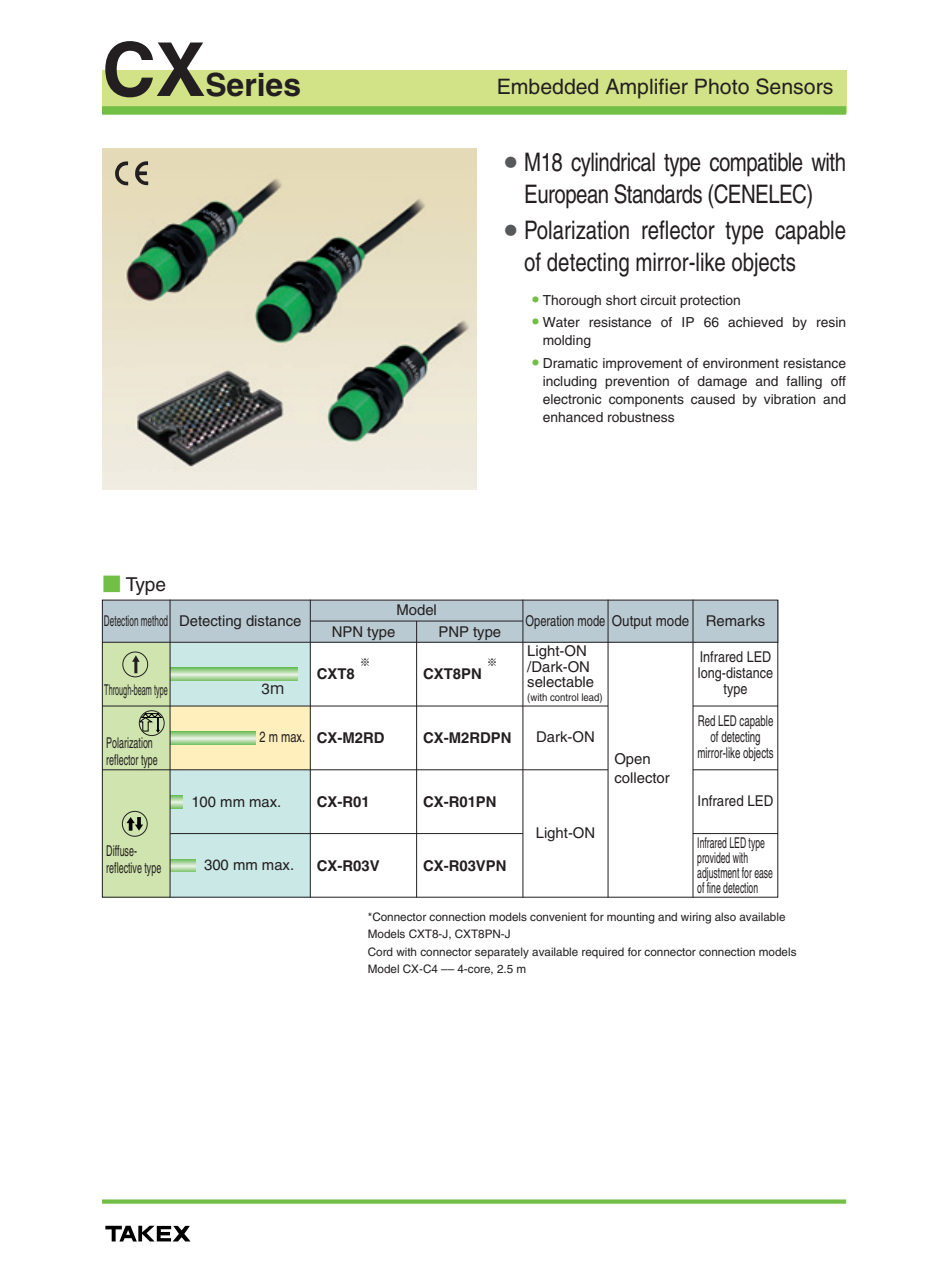
<style>
.page{position:relative;width:948px;height:1262px;background:#fff}
.page>*{position:absolute;margin:0;border:0;box-sizing:border-box;transform-origin:0 0}
.t1{font:700 74.4px "Helvetica";color:#231f20}
.t2{font:700 31.95px "Helvetica";color:#231f20}
.t3{font:25.5px/32px "Helvetica";color:#231f20;scale:.8 1}
.t4{font:25.5px/32px "Helvetica";letter-spacing:-.02em;color:#231f20;text-align:center;scale:.8 1}
.t5{font:21.3px "Helvetica";color:#231f20}
.t6{font:19.2px "Helvetica";color:#231f20}
.t7{font:14.85px/15.5px "Helvetica";color:#231f20}
.t8{font:14.85px/14.9px "Helvetica";color:#231f20;scale:.58 1}
.t9{font:700 14.85px "Helvetica";color:#231f20}
.t10{font:14.85px/17px "Helvetica";color:#231f20;scale:.6 1}
.t11{font:14.85px/15.9px "Helvetica";color:#231f20;text-align:center;scale:.65 1}
.t12{font:14.85px "Helvetica";color:#231f20;scale:.55 1}
.t13{font:14.85px "Helvetica";color:#231f20;scale:.75 1}
.t14{font:14.85px/15.9px "Helvetica";color:#231f20;text-align:center;scale:.85 1}
.t15{font:14.85px "Helvetica";color:#231f20;scale:.49 1}
.t16{font:14.85px "Helvetica";color:#231f20;scale:.9 1}
.t17{font:13.8px/18px "Helvetica";color:#231f20}
.t18{font:11.7px/17.5px "Helvetica";color:#231f20}
.t19{font:10.65px "Helvetica";color:#231f20;scale:.9 1}
.t20{font:10.65px "Shin Go";color:#231f20}
.s1{font-family:"Shin Go";font-weight:500;font-size:12.75px;color:#57585a}
.s2{font-family:"Shin Go";font-weight:500;color:#71bf44}
.s3{font-family:"Shin Go"}
</style>
<div class="page">
<div style="left:102px;top:600px;width:68px;height:297px;background:#cfe4ae"></div>
<img style="left:102px;top:149px;width:374px;height:340px">
<svg style="left:105px;top:1225px;width:85px;height:16px"></svg>
<svg style="left:102px;top:1199px;width:744px;height:4px;background:#81c65a"></svg>
<div style="left:102px;top:600px;width:676px;height:42px;background:#bacad2"></div>
<div style="left:102px;top:70px;width:744px;height:43px;background:#d2e287"></div>
<div style="left:102px;top:106px;width:744px;height:9px;background:#71bf44"></div>
<svg style="left:122px;top:599px;width:572px;height:299px"></svg>
<svg style="left:126px;top:817px;width:17px;height:13px"></svg>
<hr style="left:102px;top:705px;width:506px;height:1px;background:#231f20">
<hr style="left:693px;top:769px;width:85px;height:1px;background:#231f20">
<hr style="left:693px;top:705px;width:85px;height:1px;background:#231f20">
<hr style="left:693px;top:833px;width:85px;height:1px;background:#231f20">
<hr style="left:102px;top:769px;width:506px;height:1px;background:#231f20">
<hr style="left:170px;top:833px;width:353px;height:1px;background:#231f20">
<hr style="left:102px;top:642px;width:676px;height:1px;background:#231f20">
<hr style="left:310px;top:620px;width:213px;height:1px;background:#231f20">
<svg style="left:140px;top:712px;width:24px;height:21px"></svg>
<div style="left:139px;top:710px;width:26px;height:26px;border:1px solid #231f20;border-radius:50%"></div>
<svg style="left:135px;top:161px;width:13px;height:24px"></svg>
<svg style="left:115px;top:161px;width:13px;height:24px"></svg>
<h1 class="t1" style="left:102px;top:43px;width:105px">CX</h1>
<h2 class="t2" style="left:205px;top:73px;width:97px">Series</h2>
<h3 class="t5" style="left:497px;top:78px;width:338px">Embedded Amplifier Photo Sensors</h3>
<h3 class="t4" style="left:505px;top:148px;width:428px"><span class="s1">●</span> M18 cylindrical type compatible with<br>European Standards (CENELEC)</h3>
<h3 class="t3" style="left:524px;top:216px;width:404px;text-indent:-20px"><span class="s1">●</span> Polarization reflector type capable of detecting mirror-like objects</h3>
<p class="t17" style="left:532px;top:292px;width:210px"><sup>●</sup> Thorough short circuit protection</p>
<p class="t17" style="left:543px;top:315px;width:305px;text-indent:-11px"><sup>●</sup> Water resistance of IP 66 achieved by resin molding</p>
<p class="t17" style="left:543px;top:355px;width:305px;text-align:justify;text-indent:-11px"><sup>●</sup> Dramatic improvement of environment resistance including prevention of damage and falling off electronic components caused by vibration and enhanced robustness</p>
<h3 class="t6" style="left:102px;top:577px;width:66px"><span class="s2">■</span> Type</h3>
<p class="t12" style="left:104px;top:615px;width:360px">Detection method Detecting distance</p>
<p class="t15" style="left:104px;top:684px;width:131px">Through-beam type</p>
<p class="t10" style="left:106px;top:736px;width:87px">Polarization reflector type</p>
<p class="t10" style="left:106px;top:843px;width:93px">Diffuse&shy;reflective type</p>
<p class="t7" style="left:261px;top:682px;width:25px">3<span class="s3">ｍ</span></p>
<p class="t13" style="left:259px;top:731px;width:63px">2 m max.</p>
<p class="t7" style="left:191px;top:795px;width:92px">100 mm max.</p>
<p class="t7" style="left:204px;top:859px;width:92px">300 mm max.</p>
<p class="t7" style="left:396px;top:604px;width:42px">Model</p>
<p class="t7" style="left:332px;top:625px;width:65px">NPN type</p>
<p class="t7" style="left:438px;top:625px;width:64px">PNP type</p>
<p class="t20" style="left:360px;top:658px;width:12px">※</p>
<p class="t9" style="left:317px;top:668px;width:40px">CXT8</p>
<p class="t20" style="left:487px;top:658px;width:12px">※</p>
<p class="t9" style="left:423px;top:668px;width:60px">CXT8PN</p>
<p class="t9" style="left:317px;top:732px;width:69px">CX-M2RD</p>
<p class="t9" style="left:423px;top:732px;width:90px">CX-M2RDPN</p>
<p class="t9" style="left:317px;top:796px;width:54px">CX-R01</p>
<p class="t9" style="left:423px;top:796px;width:75px">CX-R01PN</p>
<p class="t9" style="left:317px;top:860px;width:64px">CX-R03V</p>
<p class="t9" style="left:423px;top:860px;width:85px">CX-R03VPN</p>
<p class="t13" style="left:526px;top:615px;width:220px">Operation mode Output mode</p>
<p class="t7" style="left:527px;top:644px;width:68px">Light-ON /Dark-ON selectable</p>
<p class="t19" style="left:527px;top:693px;width:85px">(with control lead)</p>
<p class="t7" style="left:536px;top:730px;width:60px">Dark-ON</p>
<p class="t7" style="left:536px;top:826px;width:61px">Light-ON</p>
<p class="t7" style="left:614px;top:750px;width:57px;line-height:19.2px">Open collector</p>
<p class="t7" style="left:706px;top:614px;width:61px">Remarks</p>
<p class="t14" style="left:698px;top:650px;width:90px">Infrared LED long-distance type</p>
<p class="t11" style="left:697px;top:714px;width:119px">Red LED capable of detecting mirror-like objects</p>
<p class="t16" style="left:698px;top:795px;width:86px">Infrared LED</p>
<p class="t8" style="left:697px;top:837px;width:132px">Infrared LED type provided with adjustment for ease of fine detection</p>
<p class="t18" style="left:368px;top:909px;width:430px">*Connector connection models convenient for mounting and wiring also available Models CXT8-J, CXT8PN-J<br>Cord with connector separately available required for connector connection models Model CX-C4 –– 4-core, 2.5 m</p>
</div>
